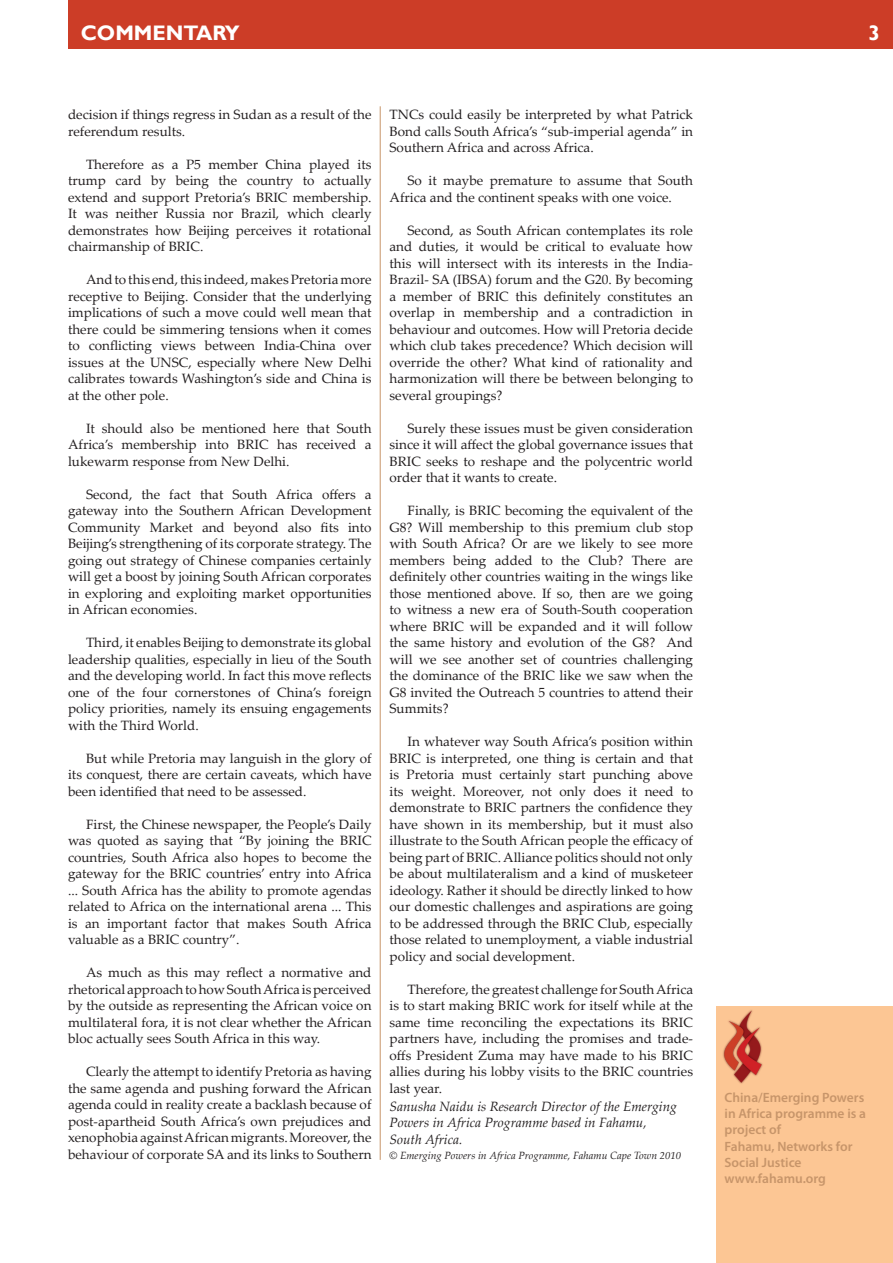
<style>
.page{position:relative;width:893px;height:1263px;background:#fff}
.page>*{position:absolute;margin:0;border:0;box-sizing:border-box;transform-origin:0 0}
.t1{font:700 21px "Gill Sans";color:#fff}
.t2{font:13.5px/16.5px "Palatino Linotype";color:#231f20;text-align:justify}
.t3{font:600 13.5px/16.2px "Myriad Pro";color:#c7956a}
.t4{font:italic 13.5px/16.5px "Palatino Linotype";color:#231f20}
.t5{font:italic 10.5px "Palatino Linotype";color:#231f20}
</style>
<div class="page">
<div style="left:68px;top:0;width:825px;height:49px;background:#cc3d27"></div>
<div style="left:716px;top:1006px;width:177px;height:257px;background:#fcc694"></div>
<img style="left:723px;top:1010px;width:40px;height:74px">
<hr style="left:380px;top:106px;width:1px;height:1054px;background:#c7956a">
<h1 class="t1" style="left:81px;top:21px;width:160px">COMMENTARY</h1>
<h1 class="t1" style="left:869px;top:21px;width:13px">3</h1>
<p class="t2" style="left:68px;top:106px;width:305px">decision if things regress in Sudan as a result of the referendum results.</p>
<p class="t2" style="left:68px;top:155px;width:305px;text-indent:18px">Therefore as a P5 member China played its trump card by being the country to actually extend and support Pretoria’s BRIC membership.<br>It was neither Russia nor Brazil, which clearly demonstrates how Beijing perceives it rotational chairmanship of BRIC.</p>
<p class="t2" style="left:68px;top:271px;width:305px;text-indent:18px">And to this end, this indeed, makes Pretoria more receptive to Beijing. Consider that the underlying implications of such a move could well mean that there could be simmering tensions when it comes to conflicting views between India-China over issues at the UNSC, especially where New Delhi calibrates towards Washington’s side and China is at the other pole.</p>
<p class="t2" style="left:68px;top:419px;width:305px;text-indent:18px">It should also be mentioned here that South Africa’s membership into BRIC has received a lukewarm response from New Delhi.</p>
<p class="t2" style="left:68px;top:485px;width:305px;text-indent:18px">Second, the fact that South Africa offers a gateway into the Southern African Development Community Market and beyond also fits into Beijing’s strengthening of its corporate strategy. The going out strategy of Chinese companies certainly will get a boost by joining South African corporates in exploring and exploiting market opportunities in African economies.</p>
<p class="t2" style="left:68px;top:634px;width:305px;text-indent:18px">Third, it enables Beijing to demonstrate its global leadership qualities, especially in lieu of the South and the developing world. In fact this move reflects one of the four cornerstones of China’s foreign policy priorities, namely its ensuing engagements with the Third World.</p>
<p class="t2" style="left:68px;top:749px;width:305px;text-indent:18px">But while Pretoria may languish in the glory of its conquest, there are certain caveats, which have been identified that need to be assessed.</p>
<p class="t2" style="left:68px;top:815px;width:305px;text-indent:18px">First, the Chinese newspaper, the People’s Daily was quoted as saying that “By joining the BRIC countries, South Africa also hopes to become the gateway for the BRIC countries’ entry into Africa ... South Africa has the ability to promote agendas related to Africa on the international arena ... This is an important factor that makes South Africa valuable as a BRIC country”.</p>
<p class="t2" style="left:68px;top:964px;width:305px;text-indent:18px">As much as this may reflect a normative and rhetorical approach to how South Africa is perceived by the outside as representing the African voice on multilateral fora, it is not clear whether the African bloc actually sees South Africa in this way.</p>
<p class="t2" style="left:68px;top:1063px;width:305px;text-indent:18px">Clearly the attempt to identify Pretoria as having the same agenda and pushing forward the African agenda could in reality create a backlash because of post-apartheid South Africa’s own prejudices and xenophobia against African migrants. Moreover, the behaviour of corporate SA and its links to Southern</p>
<p class="t2" style="left:390px;top:106px;width:305px">TNCs could easily be interpreted by what Patrick Bond calls South Africa’s “sub-imperial agenda” in Southern Africa and across Africa.</p>
<p class="t2" style="left:390px;top:172px;width:305px;text-indent:18px">So it maybe premature to assume that South<br>Africa and the continent speaks with one voice.</p>
<p class="t2" style="left:390px;top:221px;width:305px;text-indent:18px">Second, as South African contemplates its role and duties, it would be critical to evaluate how this will intersect with its interests in the India-Brazil- SA (IBSA) forum and the G20. By becoming a member of BRIC this definitely constitutes an overlap in membership and a contradiction in behaviour and outcomes. How will Pretoria decide which club takes precedence? Which decision will override the other? What kind of rationality and harmonization will there be between belonging to several groupings?</p>
<p class="t2" style="left:390px;top:419px;width:305px;text-indent:18px">Surely these issues must be given consideration since it will affect the global governance issues that BRIC seeks to reshape and the polycentric world order that it wants to create.</p>
<p class="t2" style="left:390px;top:502px;width:305px;text-indent:18px">Finally, is BRIC becoming the equivalent of the G8? Will membership to this premium club stop with South Africa? Or are we likely to see more members being added to the Club? There are definitely other countries waiting in the wings like those mentioned above. If so, then are we going to witness a new era of South-South cooperation where BRIC will be expanded and it will follow the same history and evolution of the G8? And will we see another set of countries challenging the dominance of the BRIC like we saw when the G8 invited the Outreach 5 countries to attend their Summits?</p>
<p class="t2" style="left:390px;top:733px;width:305px;text-indent:18px">In whatever way South Africa’s position within BRIC is interpreted, one thing is certain and that is Pretoria must certainly start punching above its weight. Moreover, not only does it need to demonstrate to BRIC partners the confidence they have shown in its membership, but it must also illustrate to the South African people the efficacy of being part of BRIC. Alliance politics should not only be about multilateralism and a kind of musketeer ideology. Rather it should be directly linked to how our domestic challenges and aspirations are going to be addressed through the BRIC Club, especially those related to unemployment, a viable industrial policy and social development.</p>
<p class="t2" style="left:390px;top:980px;width:305px;text-indent:18px">Therefore, the greatest challenge for South Africa is to start making BRIC work for itself while at the same time reconciling the expectations its BRIC partners have, including the promises and trade&shy;offs President Zuma may have made to his BRIC allies during his lobby visits to the BRIC countries last year.</p>
<p class="t4" style="left:390px;top:1097px;width:289px">Sanusha Naidu is Research Director of the Emerging<br>Powers in Africa Programme based in Fahamu,<br>South Africa.</p>
<p class="t5" style="left:390px;top:1148px;width:293px">© Emerging Powers in Africa Programme, Fahamu Cape Town 2010</p>
<p class="t3" style="left:725px;top:1089px;width:143px">China/Emerging Powers in Africa programme is a project of<br>Fahamu, Networks for<br>Social Justice www.fahamu.org</p>
</div>
